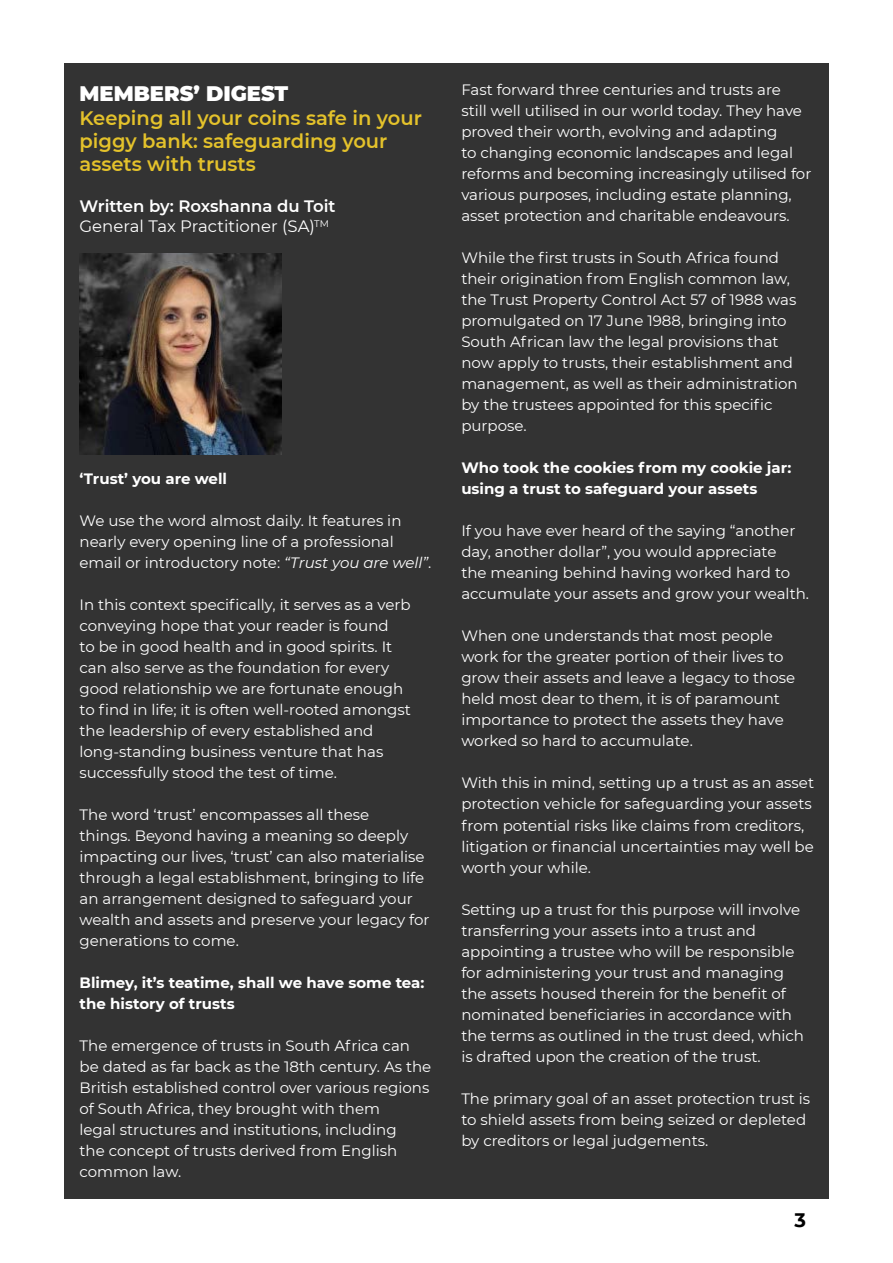
<style>
.page{position:relative;width:893px;height:1263px;background:#fff}
.page>*{position:absolute;margin:0;border:0;box-sizing:border-box;transform-origin:0 0}
.t1{font:900 21px "Montserrat";color:#fff}
.t2{font:600 19.5px/23.4px "Montserrat";color:#e4c22b}
.t3{font:700 19.5px "Montserrat";color:#000}
.t4{font:16.5px/20.2px "Montserrat";color:#fff}
.t5{font:15px/21px "Montserrat";color:#fff}
.t6{font:700 15px/21px "Montserrat";color:#fff}
.s1{font-weight:600}
.s2{font-style:italic}
</style>
<div class="page">
<div style="left:64px;top:64px;width:765px;height:1135px;background:#333"></div>
<img style="left:80px;top:253px;width:201px;height:202px">
<h1 class="t1" style="left:80px;top:78px;width:210px">MEMBERS’ DIGEST</h1>
<h2 class="t2" style="left:80px;top:105px;width:344px">Keeping all your coins safe in your piggy bank: safeguarding your assets with trusts</h2>
<p class="t4" style="left:80px;top:195px;width:258px"><span class="s1">Written by: Roxshanna du Toit<br></span>General Tax Practitioner (SA)<sup>TM</sup></p>
<p class="t6" style="left:80px;top:468px;width:149px">‘Trust’ you are well</p>
<p class="t5" style="left:80px;top:510px;width:353px">We use the word almost daily. It features in nearly every opening line of a professional email or introductory note: <span class="s2">“Trust you are well”</span>.</p>
<p class="t5" style="left:80px;top:594px;width:333px">In this context specifically, it serves as a verb conveying hope that your reader is found<br>to be in good health and in good spirits. It can also serve as the foundation for every good relationship we are fortunate enough to find in life; it is often well-rooted amongst the leadership of every established and long-standing business venture that has successfully stood the test of time.</p>
<p class="t5" style="left:80px;top:804px;width:352px">The word ‘trust’ encompasses all these<br>things. Beyond having a meaning so deeply impacting our lives, ‘trust’ can also materialise through a legal establishment, bringing to life an arrangement designed to safeguard your wealth and assets and preserve your legacy for generations to come.</p>
<p class="t6" style="left:80px;top:972px;width:346px">Blimey, it’s teatime, shall we have some tea: the history of trusts</p>
<p class="t5" style="left:80px;top:1035px;width:353px">The emergence of trusts in South Africa can be dated as far back as the 18th century. As the British established control over various regions of South Africa, they brought with them<br>legal structures and institutions, including<br>the concept of trusts derived from English common law.</p>
<p class="t5" style="left:461px;top:79px;width:352px">Fast forward three centuries and trusts are<br>still well utilised in our world today. They have proved their worth, evolving and adapting<br>to changing economic landscapes and legal reforms and becoming increasingly utilised for various purposes, including estate planning, asset protection and charitable endeavours.</p>
<p class="t5" style="left:461px;top:247px;width:338px">While the first trusts in South Africa found their origination from English common law, the Trust Property Control Act 57 of 1988 was promulgated on 17 June 1988, bringing into South African law the legal provisions that now apply to trusts, their establishment and management, as well as their administration by the trustees appointed for this specific purpose.</p>
<p class="t6" style="left:461px;top:457px;width:331px">Who took the cookies from my cookie jar: using a trust to safeguard your assets</p>
<p class="t5" style="left:461px;top:520px;width:349px">If you have ever heard of the saying “another day, another dollar”, you would appreciate<br>the meaning behind having worked hard to accumulate your assets and grow your wealth.</p>
<p class="t5" style="left:461px;top:625px;width:335px">When one understands that most people work for the greater portion of their lives to grow their assets and leave a legacy to those held most dear to them, it is of paramount importance to protect the assets they have worked so hard to accumulate.</p>
<p class="t5" style="left:461px;top:772px;width:354px">With this in mind, setting up a trust as an asset protection vehicle for safeguarding your assets from potential risks like claims from creditors, litigation or financial uncertainties may well be worth your while.</p>
<p class="t5" style="left:461px;top:898px;width:344px">Setting up a trust for this purpose will involve transferring your assets into a trust and appointing a trustee who will be responsible for administering your trust and managing the assets housed therein for the benefit of nominated beneficiaries in accordance with the terms as outlined in the trust deed, which is drafted upon the creation of the trust.</p>
<p class="t5" style="left:461px;top:1087px;width:350px">The primary goal of an asset protection trust is to shield assets from being seized or depleted by creditors or legal judgements.</p>
<h2 class="t3" style="left:794px;top:1206px;width:13px">3</h2>
</div>
